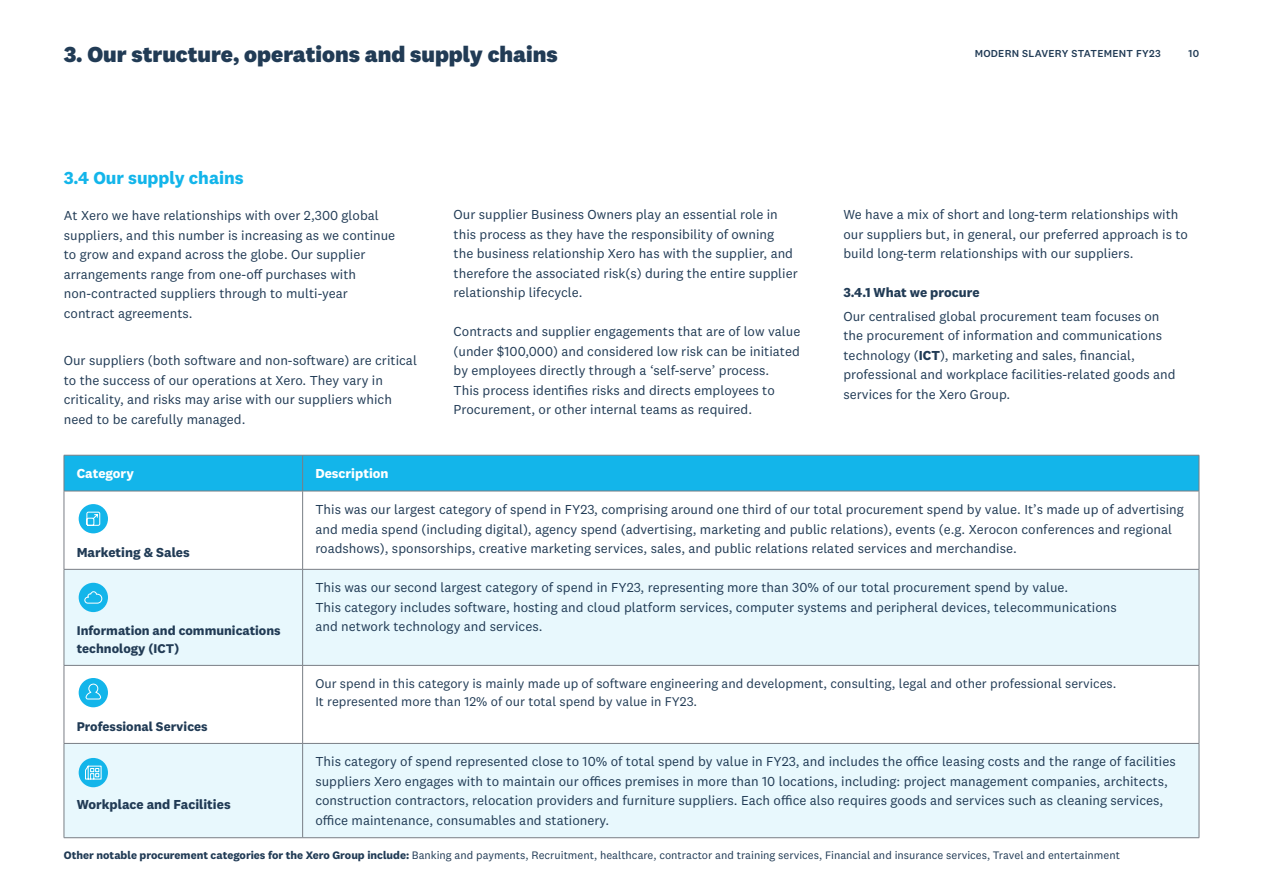
<style>
.page{position:relative;width:1263px;height:893px;background:#fff}
.page>*{position:absolute;margin:0;border:0;box-sizing:border-box;transform-origin:0 0}
.t1{font:800 22.5px "National 2";color:#213b55}
.t2{font:700 18px "National 2";color:#13b5ea}
.t3{font:13.5px/19.5px "National 2";color:#213b55}
.t4{font:700 13.5px "National 2";color:#213b55}
.t5{font:700 13.5px "National 2";color:#fff}
.t6{font:13.2px/18px "National 2";color:#213b55}
.t7{font:700 13.2px/18px "National 2";color:#213b55}
.t8{font:11.25px "National 2";color:#213b55}
.t9{font:500 10.5px "National 2";letter-spacing:.025em;color:#213b55}
.s1{font-weight:700}
</style>
<div class="page">
<div style="left:65px;top:456px;width:1134px;height:35px;background:#13b5ea"></div>
<svg style="left:65px;top:492px;width:1134px;height:77px"></svg>
<svg style="left:65px;top:570px;width:1134px;height:267px;fill:#e8f8fd"></svg>
<hr style="left:64px;top:455px;width:239px;height:1px;background:#797e85">
<hr style="left:64px;top:455px;width:1px;height:36px;background:#797e85">
<hr style="left:303px;top:455px;width:896px;height:1px;background:#797e85">
<hr style="left:302px;top:455px;width:1px;height:36px;background:#797e85">
<hr style="left:1199px;top:455px;width:1px;height:36px;background:#797e85">
<hr style="left:64px;top:491px;width:239px;height:1px;background:#797e85">
<hr style="left:64px;top:491px;width:1px;height:78px;background:#797e85">
<hr style="left:303px;top:491px;width:896px;height:1px;background:#797e85">
<hr style="left:302px;top:491px;width:1px;height:78px;background:#797e85">
<hr style="left:1199px;top:491px;width:1px;height:78px;background:#797e85">
<hr style="left:64px;top:569px;width:239px;height:1px;background:#797e85">
<hr style="left:64px;top:569px;width:1px;height:96px;background:#797e85">
<hr style="left:303px;top:569px;width:896px;height:1px;background:#797e85">
<hr style="left:302px;top:569px;width:1px;height:96px;background:#797e85">
<hr style="left:1199px;top:569px;width:1px;height:96px;background:#797e85">
<hr style="left:64px;top:665px;width:239px;height:1px;background:#797e85">
<hr style="left:64px;top:666px;width:1px;height:77px;background:#797e85">
<hr style="left:303px;top:665px;width:896px;height:1px;background:#797e85">
<hr style="left:302px;top:666px;width:1px;height:77px;background:#797e85">
<hr style="left:1199px;top:666px;width:1px;height:77px;background:#797e85">
<hr style="left:64px;top:743px;width:239px;height:1px;background:#797e85">
<hr style="left:64px;top:744px;width:1px;height:93px;background:#797e85">
<hr style="left:303px;top:743px;width:896px;height:1px;background:#797e85">
<hr style="left:302px;top:744px;width:1px;height:93px;background:#797e85">
<hr style="left:1199px;top:744px;width:1px;height:93px;background:#797e85">
<hr style="left:64px;top:837px;width:239px;height:1px;background:#797e85">
<hr style="left:303px;top:837px;width:896px;height:1px;background:#797e85">
<div style="left:79px;top:504px;width:29px;height:29px;background:#13b5ea;border-radius:50%"></div>
<svg style="left:86px;top:511px;width:15px;height:15px"></svg>
<div style="left:79px;top:758px;width:29px;height:29px;background:#13b5ea;border-radius:50%"></div>
<svg style="left:85px;top:765px;width:17px;height:15px"></svg>
<div style="left:79px;top:678px;width:29px;height:29px;background:#13b5ea;border-radius:50%"></div>
<svg style="left:85px;top:683px;width:16px;height:17px"></svg>
<div style="left:79px;top:583px;width:29px;height:29px;background:#13b5ea;border-radius:50%"></div>
<svg style="left:84px;top:591px;width:19px;height:13px"></svg>
<h1 class="t1" style="left:64px;top:40px;width:496px">3. Our structure, operations and supply chains</h1>
<p class="t9" style="left:975px;top:47px;width:188px">MODERN SLAVERY STATEMENT FY23</p>
<p class="t9" style="left:1188px;top:47px;width:12px">10</p>
<h2 class="t2" style="left:64px;top:166px;width:181px">3.4 Our supply chains</h2>
<p class="t3" style="left:64px;top:206px;width:333px">At Xero we have relationships with over 2,300 global suppliers, and this number is increasing as we continue to grow and expand across the globe. Our supplier arrangements range from one-off purchases with non-contracted suppliers through to multi-year contract agreements.</p>
<p class="t3" style="left:64px;top:351px;width:355px">Our suppliers (both software and non-software) are critical to the success of our operations at Xero. They vary in criticality, and risks may arise with our suppliers which need to be carefully managed.</p>
<p class="t5" style="left:77px;top:465px;width:59px">Category</p>
<p class="t5" style="left:315px;top:465px;width:75px">Description</p>
<p class="t3" style="left:454px;top:205px;width:346px">Our supplier Business Owners play an essential role in this process as they have the responsibility of owning<br>the business relationship Xero has with the supplier, and therefore the associated risk(s) during the entire supplier relationship lifecycle.</p>
<p class="t3" style="left:454px;top:322px;width:348px">Contracts and supplier engagements that are of low value (under $100,000) and considered low risk can be initiated by employees directly through a ‘self-serve’ process.<br>This process identifies risks and directs employees to Procurement, or other internal teams as required.</p>
<p class="t3" style="left:843px;top:205px;width:346px">We have a mix of short and long-term relationships with our suppliers but, in general, our preferred approach is to build long-term relationships with our suppliers.</p>
<p class="t4" style="left:843px;top:284px;width:138px">3.4.1 What we procure</p>
<p class="t3" style="left:843px;top:306px;width:334px">Our centralised global procurement team focuses on the procurement of information and communications technology (<span class="s1">ICT</span>), marketing and sales, financial, professional and workplace facilities-related goods and services for the Xero Group.</p>
<p class="t4" style="left:77px;top:544px;width:115px">Marketing &amp; Sales</p>
<p class="t7" style="left:77px;top:621px;width:205px">Information and communications technology (ICT)</p>
<p class="t7" style="left:77px;top:717px;width:132px">Professional Services</p>
<p class="t3" style="left:315px;top:500px;width:870px">This was our largest category of spend in FY23, comprising around one third of our total procurement spend by value. It’s made up of advertising and media spend (including digital), agency spend (advertising, marketing and public relations), events (e.g. Xerocon conferences and regional roadshows), sponsorships, creative marketing services, sales, and public relations related services and merchandise.</p>
<p class="t3" style="left:315px;top:578px;width:803px">This was our second largest category of spend in FY23, representing more than 30% of our total procurement spend by value.<br>This category includes software, hosting and cloud platform services, computer systems and peripheral devices, telecommunications and network technology and services.</p>
<p class="t6" style="left:315px;top:674px;width:802px">Our spend in this category is mainly made up of software engineering and development, consulting, legal and other professional services.<br>It represented more than 12% of our total spend by value in FY23.</p>
<p class="t3" style="left:315px;top:752px;width:862px">This category of spend represented close to 10% of total spend by value in FY23, and includes the office leasing costs and the range of facilities suppliers Xero engages with to maintain our offices premises in more than 10 locations, including: project management companies, architects, construction contractors, relocation providers and furniture suppliers. Each office also requires goods and services such as cleaning services, office maintenance, consumables and stationery.</p>
<p class="t8" style="left:64px;top:848px;width:1057px"><span class="s1">Other notable procurement categories for the Xero Group include:</span> Banking and payments, Recruitment, healthcare, contractor and training services, Financial and insurance services, Travel and entertainment</p>
<p class="t4" style="left:77px;top:796px;width:155px">Workplace and Facilities</p>
</div>
